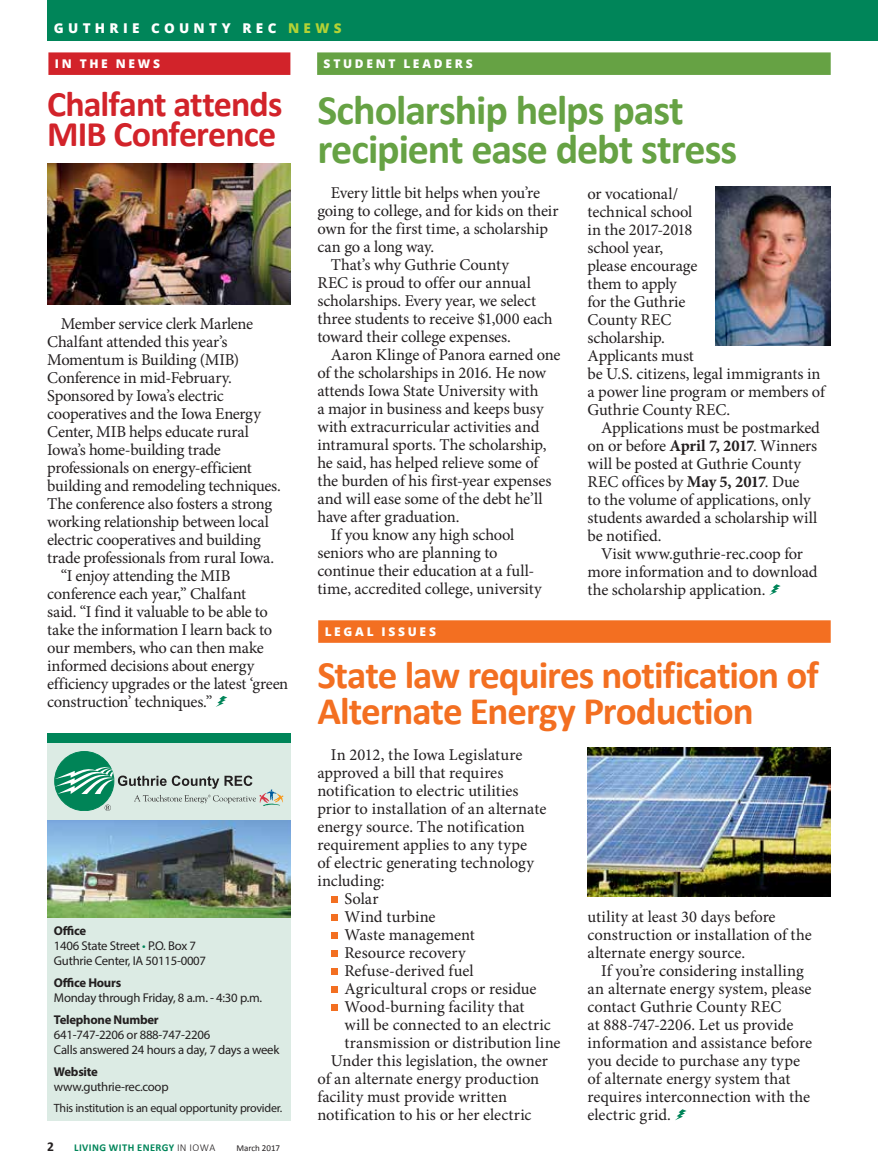
<style>
.page{position:relative;width:878px;height:1175px;background:#fff}
.page>*{position:absolute;margin:0;border:0;box-sizing:border-box;transform-origin:0 0}
.t1{font:700 42px/39px "Calibri";letter-spacing:-.025em;color:#66a244}
.t2{font:700 39px/36px "Calibri";letter-spacing:-.025em;color:#f36f21}
.t3{font:700 36px/30px "Calibri";letter-spacing:-.025em;color:#d2232a}
.t4{font:16.5px/18px "Minion Pro";letter-spacing:-.01em;color:#231f20}
.t5{font:800 13.5px "Open Sans";letter-spacing:.32em;color:#fff}
.t6{font:700 13.5px "Calibri";color:#231f20}
.t7{font:12.75px/15px "Myriad Pro";letter-spacing:-.02em;color:#231f20}
.t8{font:700 12.75px "Myriad Pro";letter-spacing:-.02em;color:#231f20}
.t9{font:12px "Myriad Pro";letter-spacing:-.02em;color:#231f20}
.t10{font:800 12px "Open Sans";letter-spacing:.225em;color:#fff}
.t11{font:700 10.5px "Calibri";letter-spacing:.04em;color:#008559}
.t12{font:9px "Calibri";color:#231f20}
.s1{color:#b3d235}
.s2{font-weight:700}
.s3{color:#008559}
.s4{font-weight:300;color:#231f20}
</style>
<div class="page">
<div style="left:47px;top:743px;width:243px;height:377px;background:#dcebe4"></div>
<img style="left:47px;top:820px;width:243px;height:97px">
<div style="left:47px;top:733px;width:243px;height:10px;background:#008559"></div>
<div style="left:55px;top:751px;width:59px;height:59px;background:#008457;border-radius:50%"></div>
<svg style="left:55px;top:766px;width:228px;height:45px"></svg>
<div style="left:318px;top:620px;width:512px;height:23px;background:#f36f21"></div>
<div style="left:48px;top:52px;width:242px;height:23px;background:#d2232a"></div>
<svg style="left:331px;top:896px;width:6px;height:6px"></svg>
<svg style="left:331px;top:914px;width:6px;height:6px"></svg>
<svg style="left:331px;top:932px;width:6px;height:6px"></svg>
<svg style="left:331px;top:950px;width:6px;height:6px"></svg>
<svg style="left:331px;top:968px;width:6px;height:6px"></svg>
<svg style="left:331px;top:986px;width:6px;height:6px"></svg>
<svg style="left:331px;top:1004px;width:6px;height:6px"></svg>
<svg style="left:675px;top:1109px;width:11px;height:11px"></svg>
<img style="left:587px;top:747px;width:243px;height:149px">
<img style="left:47px;top:164px;width:243px;height:141px">
<div style="left:317px;top:52px;width:513px;height:23px;background:#66a244"></div>
<svg style="left:769px;top:584px;width:11px;height:11px"></svg>
<img style="left:715px;top:187px;width:115px;height:159px">
<div style="left:47px;top:0;width:831px;height:40px;background:#008559"></div>
<svg style="left:216px;top:696px;width:11px;height:11px"></svg>
<p class="t5" style="left:54px;top:18px;width:289px">GUTHRIE COUNTY REC <span class="s1">NEWS</span></p>
<p class="t10" style="left:55px;top:54px;width:106px">IN THE NEWS</p>
<h3 class="t3" style="left:47px;top:89px;width:237px">Chalfant attends<br>MIB Conference</h3>
<p class="t4" style="left:61px;top:315px;width:194px">Member service clerk Marlene</p>
<p class="t4" style="left:47px;top:333px;width:182px">Chalfant attended this year’s</p>
<p class="t4" style="left:47px;top:351px;width:193px">Momentum is Building (MIB)</p>
<p class="t4" style="left:47px;top:369px;width:186px">Conference in mid-February.</p>
<p class="t4" style="left:47px;top:387px;width:178px">Sponsored by Iowa’s electric</p>
<p class="t4" style="left:47px;top:405px;width:215px">cooperatives and the Iowa Energy</p>
<p class="t4" style="left:47px;top:423px;width:203px">Center, MIB helps educate rural</p>
<p class="t4" style="left:47px;top:441px;width:175px">Iowa’s home-building trade</p>
<p class="t4" style="left:47px;top:459px;width:206px">professionals on energy-efficient</p>
<p class="t4" style="left:47px;top:477px;width:235px">building and remodeling techniques.</p>
<p class="t4" style="left:47px;top:495px;width:226px">The conference also fosters a strong</p>
<p class="t4" style="left:47px;top:513px;width:223px">working relationship between local</p>
<p class="t4" style="left:47px;top:531px;width:215px">electric cooperatives and building</p>
<p class="t4" style="left:47px;top:549px;width:228px">trade professionals from rural Iowa.</p>
<p class="t4" style="left:61px;top:567px;width:171px">“I enjoy attending the MIB</p>
<p class="t4" style="left:47px;top:585px;width:200px">conference each year,” Chalfant</p>
<p class="t4" style="left:47px;top:603px;width:222px">said. “I find it valuable to be able to</p>
<p class="t4" style="left:47px;top:621px;width:226px">take the information I learn back to</p>
<p class="t4" style="left:47px;top:639px;width:218px">our members, who can then make</p>
<p class="t4" style="left:47px;top:657px;width:208px">informed decisions about energy</p>
<p class="t4" style="left:47px;top:675px;width:242px">efficiency upgrades or the latest ‘green</p>
<p class="t4" style="left:47px;top:693px;width:167px">construction’ techniques.”</p>
<p class="t7" style="left:54px;top:922px;width:154px"><span class="s2">Office<br></span>1406 State Street <span class="s3">•</span> P.O. Box 7<br>Guthrie Center, IA 50115-0007</p>
<p class="t8" style="left:54px;top:974px;width:69px">Office Hours</p>
<p class="t7" style="left:54px;top:990px;width:210px">Monday through Friday, 8 a.m. - 4:30 p.m.</p>
<p class="t8" style="left:54px;top:1011px;width:106px">Telephone Number</p>
<p class="t7" style="left:54px;top:1027px;width:227px">641-747-2206 or 888-747-2206<br>Calls answered 24 hours a day, 7 days a week</p>
<p class="t8" style="left:54px;top:1063px;width:45px">Website</p>
<p class="t7" style="left:54px;top:1079px;width:116px">www.guthrie-rec.coop</p>
<p class="t9" style="left:54px;top:1100px;width:230px">This institution is an equal opportunity provider.</p>
<p class="t6" style="left:47px;top:1138px;width:8px">2</p>
<p class="t11" style="left:74px;top:1141px;width:142px">LIVING WITH ENERGY <span class="s4">IN IOWA</span></p>
<p class="t12" style="left:236px;top:1142px;width:45px">March 2017</p>
<p class="t10" style="left:323px;top:54px;width:151px">STUDENT LEADERS</p>
<h1 class="t1" style="left:317px;top:90px;width:421px">Scholarship helps past recipient ease debt stress</h1>
<p class="t4" style="left:587px;top:185px;width:239px">or vocational/<br>technical school<br>in the 2017-2018<br>school year,<br>please encourage<br>them to apply<br>for the Guthrie<br>County REC<br>scholarship.<br>Applicants must<br>be U.S. citizens, legal immigrants in a power line program or members of<br>Guthrie County REC.</p>
<p class="t4" style="left:587px;top:419px;width:234px;text-indent:13px">Applications must be postmarked on or before <span class="s2">April 7, 2017</span>. Winners will be posted at Guthrie County<br>REC offices by <span class="s2">May 5, 2017</span>. Due<br>to the volume of applications, only students awarded a scholarship will be notified.</p>
<p class="t4" style="left:587px;top:545px;width:231px;text-indent:13px">Visit www.guthrie-rec.coop for more information and to download the scholarship application.</p>
<p class="t4" style="left:331px;top:184px;width:210px">Every little bit helps when you’re</p>
<p class="t4" style="left:317px;top:202px;width:243px">going to college, and for kids on their</p>
<p class="t4" style="left:317px;top:220px;width:232px">own for the first time, a scholarship</p>
<p class="t4" style="left:317px;top:238px;width:118px">can go a long way.</p>
<p class="t4" style="left:331px;top:256px;width:179px">That’s why Guthrie County</p>
<p class="t4" style="left:317px;top:274px;width:215px">REC is proud to offer our annual</p>
<p class="t4" style="left:317px;top:292px;width:220px">scholarships. Every year, we select</p>
<p class="t4" style="left:317px;top:310px;width:237px">three students to receive $1,000 each</p>
<p class="t4" style="left:317px;top:328px;width:195px">toward their college expenses.</p>
<p class="t4" style="left:331px;top:346px;width:231px">Aaron Klinge of Panora earned one</p>
<p class="t4" style="left:317px;top:364px;width:230px">of the scholarships in 2016. He now</p>
<p class="t4" style="left:317px;top:382px;width:223px">attends Iowa State University with</p>
<p class="t4" style="left:317px;top:400px;width:228px">a major in business and keeps busy</p>
<p class="t4" style="left:317px;top:418px;width:224px">with extracurricular activities and</p>
<p class="t4" style="left:317px;top:436px;width:230px">intramural sports. The scholarship,</p>
<p class="t4" style="left:317px;top:454px;width:222px">he said, has helped relieve some of</p>
<p class="t4" style="left:317px;top:472px;width:235px">the burden of his first-year expenses</p>
<p class="t4" style="left:317px;top:490px;width:227px">and will ease some of the debt he’ll</p>
<p class="t4" style="left:317px;top:508px;width:144px">have after graduation.</p>
<p class="t4" style="left:331px;top:526px;width:185px">If you know any high school</p>
<p class="t4" style="left:317px;top:544px;width:182px">seniors who are planning to</p>
<p class="t4" style="left:317px;top:562px;width:218px">continue their education at a full-</p>
<p class="t4" style="left:317px;top:580px;width:226px">time, accredited college, university</p>
<p class="t10" style="left:325px;top:622px;width:113px">LEGAL ISSUES</p>
<h2 class="t2" style="left:317px;top:657px;width:503px">State law requires notification of<br>Alternate Energy Production</h2>
<p class="t4" style="left:331px;top:746px;width:193px">In 2012, the Iowa Legislature</p>
<p class="t4" style="left:317px;top:764px;width:187px">approved a bill that requires</p>
<p class="t4" style="left:317px;top:782px;width:203px">notification to electric utilities</p>
<p class="t4" style="left:317px;top:800px;width:230px">prior to installation of an alternate</p>
<p class="t4" style="left:317px;top:818px;width:209px">energy source. The notification</p>
<p class="t4" style="left:317px;top:836px;width:211px">requirement applies to any type</p>
<p class="t4" style="left:317px;top:854px;width:218px">of electric generating technology</p>
<p class="t4" style="left:317px;top:872px;width:69px">including:</p>
<p class="t4" style="left:344px;top:890px;width:36px">Solar</p>
<p class="t4" style="left:344px;top:908px;width:93px">Wind turbine</p>
<p class="t4" style="left:344px;top:926px;width:132px">Waste management</p>
<p class="t4" style="left:344px;top:944px;width:123px">Resource recovery</p>
<p class="t4" style="left:344px;top:962px;width:131px">Refuse-derived fuel</p>
<p class="t4" style="left:344px;top:980px;width:193px">Agricultural crops or residue</p>
<p class="t4" style="left:344px;top:998px;width:182px">Wood-burning facility that</p>
<p class="t4" style="left:344px;top:1016px;width:208px">will be connected to an electric</p>
<p class="t4" style="left:344px;top:1034px;width:218px">transmission or distribution line</p>
<p class="t4" style="left:331px;top:1052px;width:218px">Under this legislation, the owner</p>
<p class="t4" style="left:317px;top:1070px;width:223px">of an alternate energy production</p>
<p class="t4" style="left:317px;top:1088px;width:191px">facility must provide written</p>
<p class="t4" style="left:317px;top:1106px;width:216px">notification to his or her electric</p>
<p class="t4" style="left:587px;top:908px;width:226px">utility at least 30 days before construction or installation of the alternate energy source.</p>
<p class="t4" style="left:587px;top:962px;width:226px;text-indent:13px">If you’re considering installing an alternate energy system, please contact Guthrie County REC<br>at 888-747-2206. Let us provide information and assistance before you decide to purchase any type of alternate energy system that requires interconnection with the electric grid.</p>
</div>
